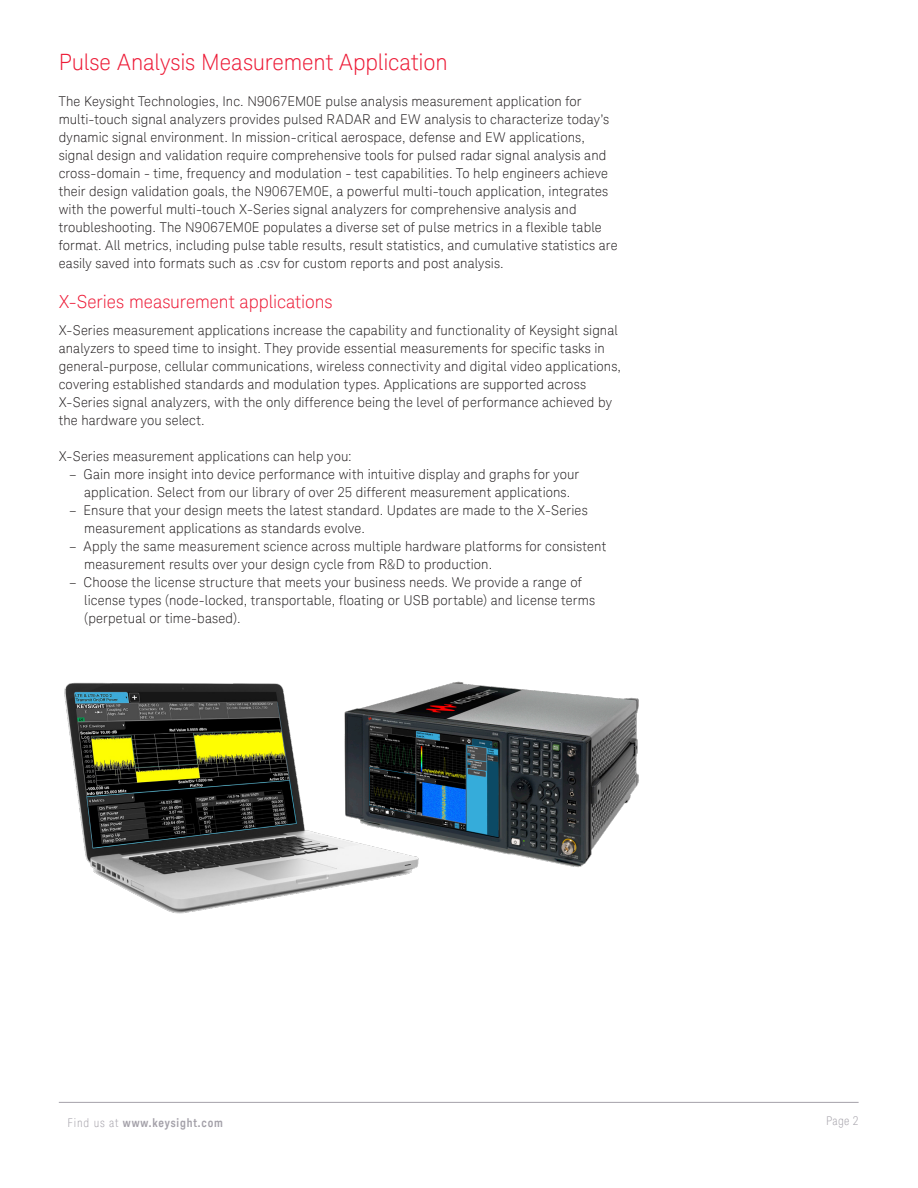
<style>
.page{position:relative;width:918px;height:1188px;background:#fff}
.page>*{position:absolute;margin:0;border:0;box-sizing:border-box;transform-origin:0 0}
.K_Heading_1{font:300 22.5px "Keysight Sans";letter-spacing:-.005em;color:#ed1a36}
.K_Heading_2{font:300 18px "Keysight Sans";letter-spacing:-.005em;color:#ed1a36}
.K_Body_Text{font:300 13.5px/18px "Keysight Sans";letter-spacing:.01em;color:#231f20}
.t1{font:700 12px "Keysight Sans Condensed";letter-spacing:.07em;color:#a4a1a9}
.t2{font:300 condensed 12px "Keysight Sans";color:#a4a1a9}
.s1{font-family:"Keysight Sans";font-weight:300;font-stretch:condensed}
</style>
<div class="page">
<hr style="left:59px;top:1102px;width:800px;height:1px;background:#a4a1a9">
<img style="left:64px;top:682px;width:310px;height:232px">
<img style="left:336px;top:681px;width:303px;height:199px">
<p class="K_Heading_1" style="left:59px;top:49px;width:390px">Pulse Analysis Measurement Application</p>
<p class="K_Body_Text" style="left:59px;top:92px;width:560px">The Keysight Technologies, Inc. N9067EM0E pulse analysis measurement application for multi-touch signal analyzers provides pulsed RADAR and EW analysis to characterize today’s dynamic signal environment. In mission-critical aerospace, defense and EW applications, signal design and validation require comprehensive tools for pulsed radar signal analysis and cross-domain - time, frequency and modulation - test capabilities. To help engineers achieve their design validation goals, the N9067EM0E, a powerful multi-touch application, integrates with the powerful multi-touch X-Series signal analyzers for comprehensive analysis and troubleshooting. The N9067EM0E populates a diverse set of pulse metrics in a flexible table format. All metrics, including pulse table results, result statistics, and cumulative statistics are easily saved into formats such as .csv for custom reports and post analysis.</p>
<p class="K_Heading_2" style="left:59px;top:291px;width:275px">X-Series measurement applications</p>
<p class="K_Body_Text" style="left:59px;top:321px;width:564px">X-Series measurement applications increase the capability and functionality of Keysight signal analyzers to speed time to insight. They provide essential measurements for specific tasks in general-purpose, cellular communications, wireless connectivity and digital video applications, covering established standards and modulation types. Applications are supported across X-Series signal analyzers, with the only difference being the level of performance achieved by the hardware you select.</p>
<p class="K_Body_Text" style="left:59px;top:447px;width:295px">X-Series measurement applications can help you:</p>
<p class="K_Body_Text" style="left:69px;top:465px;width:511px;text-align:center">– Gain more insight into device performance with intuitive display and graphs for your application. Select from our library of over 25 different measurement applications.</p>
<p class="K_Body_Text" style="left:84px;top:501px;width:505px;text-indent:-15px">– Ensure that your design meets the latest standard. Updates are made to the X-Series measurement applications as standards evolve.</p>
<p class="K_Body_Text" style="left:84px;top:537px;width:524px;text-indent:-15px">– Apply the same measurement science across multiple hardware platforms for consistent measurement results over your design cycle from R&amp;D to production.</p>
<p class="K_Body_Text" style="left:84px;top:573px;width:512px;text-indent:-15px">– Choose the license structure that meets your business needs. We provide a range of license types (node-locked, transportable, floating or USB portable) and license terms (perpetual or time-based).</p>
<p class="t1" style="left:68px;top:1115px;width:157px"><span class="s1">Find us at</span> www.keysight.com</p>
<p class="t2" style="left:826px;top:1113px;width:34px">Page 2</p>
</div>
